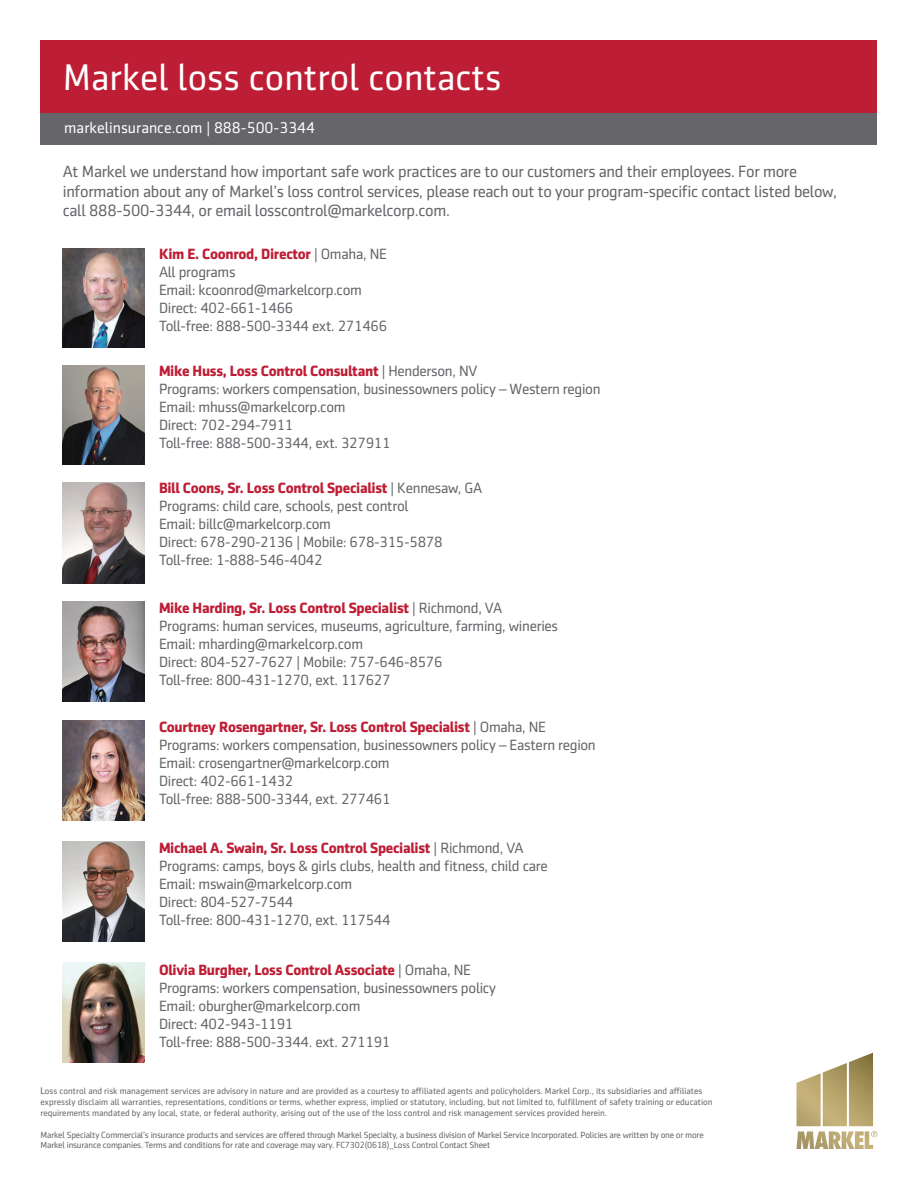
<style>
.page{position:relative;width:918px;height:1188px;background:#fff}
.page>*{position:absolute;margin:0;border:0;box-sizing:border-box;transform-origin:0 0}
.Main_Heading{font:37.5px "Sentico Sans DT";color:#fff}
.t1{font:16.5px "Sentico Sans DT";letter-spacing:-.02em;color:#65656a}
.Website{font:15.75px "Sentico Sans DT";color:#fff}
.t2{font:15px "Sentico Sans DT";letter-spacing:-.02em;color:#65656a}
.t3{font:700 15px "Sentico Sans DT";letter-spacing:-.02em;color:#be1e35}
.t4{font:9px/10.8px "Sentico Sans DT";color:#65656a}
.t5{font:9px "Sentico Sans DT";letter-spacing:-.02em;color:#65656a}
.s1{font-weight:400;color:#65656a}
.s2{font-family:"Tahoma"}
</style>
<div class="page">
<img style="left:63px;top:248px;width:81px;height:100px">
<div style="left:40px;top:40px;width:838px;height:74px;background:#be1e35"></div>
<div style="left:40px;top:113px;width:838px;height:32px;background:#65656a"></div>
<svg style="left:797px;top:1053px;width:81px;height:96px"></svg>
<img style="left:63px;top:721px;width:81px;height:99px">
<img style="left:63px;top:842px;width:81px;height:99px">
<img style="left:63px;top:366px;width:81px;height:99px">
<img style="left:63px;top:963px;width:81px;height:99px">
<img style="left:63px;top:602px;width:81px;height:99px">
<img style="left:63px;top:483px;width:81px;height:100px">
<p class="Main_Heading" style="left:63px;top:56px;width:440px">Markel loss control contacts</p>
<p class="Website" style="left:64px;top:119px;width:252px">markelinsurance.com | 888-500-3344</p>
<p class="t1" style="left:63px;top:162px;width:736px">At Markel we understand how important safe work practices are to our customers and their employees. For more</p>
<p class="t1" style="left:63px;top:182px;width:776px">information about any of Markel’s loss control services, please reach out to your program-specific contact listed below,</p>
<p class="t1" style="left:63px;top:202px;width:389px">call 888-500-3344, or email losscontrol@markelcorp.com.</p>
<p class="t3" style="left:159px;top:245px;width:230px">Kim E. Coonrod, Director <span class="s1">| Omaha, NE</span></p>
<p class="t2" style="left:159px;top:264px;width:78px">All programs</p>
<p class="t2" style="left:159px;top:282px;width:204px">Email: kcoonrod@markelcorp.com</p>
<p class="t2" style="left:159px;top:300px;width:136px">Direct: 402-661-1466</p>
<p class="t2" style="left:159px;top:318px;width:230px">Toll-free: 888-500-3344 ext. 271466</p>
<p class="t3" style="left:159px;top:362px;width:320px">Mike Huss, Loss Control Consultant <span class="s1">| Henderson, NV</span></p>
<p class="t2" style="left:159px;top:381px;width:443px">Programs: workers compensation, businessowners policy – Western region</p>
<p class="t2" style="left:159px;top:399px;width:188px">Email: mhuss@markelcorp.com</p>
<p class="t2" style="left:159px;top:417px;width:136px">Direct: 702-294-7911</p>
<p class="t2" style="left:159px;top:435px;width:233px">Toll-free: 888-500-3344, ext. 327911</p>
<p class="t3" style="left:159px;top:479px;width:325px">Bill Coons, Sr. Loss Control Specialist <span class="s1">| Kennesaw, GA</span></p>
<p class="t2" style="left:159px;top:498px;width:251px">Programs: child care, schools, pest control</p>
<p class="t2" style="left:159px;top:516px;width:174px">Email: billc@markelcorp.com</p>
<p class="t2" style="left:159px;top:534px;width:285px">Direct: 678-290-2136 | Mobile: 678-315-5878</p>
<p class="t2" style="left:159px;top:552px;width:165px">Toll-free: 1-888-546-4042</p>
<p class="t3" style="left:159px;top:599px;width:345px">Mike Harding, Sr. Loss Control Specialist <span class="s1">| Richmond, VA</span></p>
<p class="t2" style="left:159px;top:618px;width:401px">Programs: human services, museums, agriculture, farming, wineries</p>
<p class="t2" style="left:159px;top:636px;width:206px">Email: mharding@markelcorp.com</p>
<p class="t2" style="left:159px;top:654px;width:285px">Direct: 804-527-7627 | Mobile: 757-646-8576</p>
<p class="t2" style="left:159px;top:672px;width:233px">Toll-free: 800-431-1270, ext. 117627</p>
<p class="t3" style="left:159px;top:718px;width:389px">Courtney Rosengartner, Sr. Loss Control Specialist <span class="s1">| Omaha, NE</span></p>
<p class="t2" style="left:159px;top:736px;width:438px">Programs: workers compensation, businessowners policy – Eastern region</p>
<p class="t2" style="left:159px;top:754px;width:232px">Email: crosengartner@markelcorp.com</p>
<p class="t2" style="left:159px;top:772px;width:136px">Direct: 402-661-1432</p>
<p class="t2" style="left:159px;top:790px;width:233px">Toll-free: 888-500-3344, ext. 277461</p>
<p class="t3" style="left:159px;top:839px;width:366px">Michael A. Swain, Sr. Loss Control Specialist <span class="s1">| Richmond, VA</span></p>
<p class="t2" style="left:159px;top:858px;width:390px">Programs: camps, boys &amp; girls clubs, health and fitness, child care</p>
<p class="t2" style="left:159px;top:876px;width:195px">Email: mswain@markelcorp.com</p>
<p class="t2" style="left:159px;top:894px;width:136px">Direct: 804-527-7544</p>
<p class="t2" style="left:159px;top:912px;width:233px">Toll-free: 800-431-1270, ext. 117544</p>
<p class="t3" style="left:159px;top:961px;width:314px">Olivia Burgher, Loss Control Associate <span class="s1">| Omaha, NE</span></p>
<p class="t2" style="left:159px;top:979px;width:339px">Programs: workers compensation, businessowners policy</p>
<p class="t2" style="left:159px;top:997px;width:203px">Email: oburgher@markelcorp.com</p>
<p class="t2" style="left:159px;top:1015px;width:136px">Direct: 402-943-1191</p>
<p class="t2" style="left:159px;top:1033px;width:233px">Toll-free: 888-500-3344. ext. 271191</p>
<p class="t4" style="left:40px;top:1086px;width:674px"><span class="s2">L</span>oss control and risk management services are advisory in nature and are provided as a courtesy to affiliated agents and policyholders. Markel Corp., its subsidiaries and affiliates expressly disclaim all warranties, representations, conditions or terms, whether express, implied or statutory, including, but not limited to, fulfillment of safety training or education requirements mandated by any local, state, or federal authority, arising out of the use of the loss control and risk management services provided herein.</p>
<p class="t5" style="left:40px;top:1130px;width:665px">Markel Specialty Commercial’s insurance products and services are offered through Markel Specialty, a business division of Markel Service Incorporated. Policies are written by one or more</p>
<p class="t5" style="left:40px;top:1140px;width:451px">Markel insurance companies. Terms and conditions for rate and coverage may vary. FC7302(0618)_Loss Control Contact Sheet</p>
</div>
